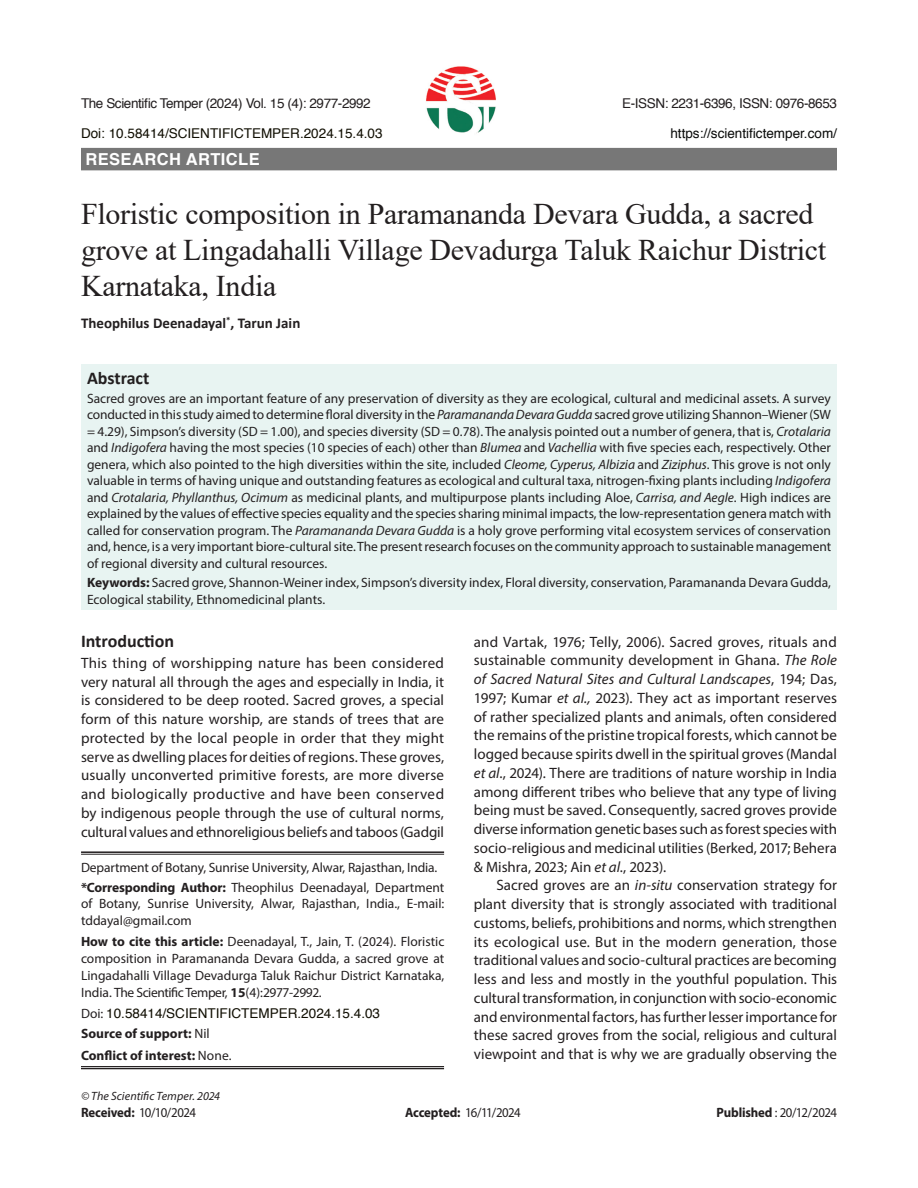
<style>
.page{position:relative;width:918px;height:1188px;background:#fff}
.page>*{position:absolute;margin:0;border:0;box-sizing:border-box;transform-origin:0 0}
.article_head{font:30px/36px "Times New Roman";letter-spacing:-.01em;color:#231f20}
.Sub-Head-1{font:700 18px "Calibri";color:#231f20}
.Subject{font:700 16.5px "Helvetica";letter-spacing:.025em;color:#fff}
.Body_flush{font:15px/18.8px "Myriad Pro";letter-spacing:-.005em;color:#231f20;text-align:justify}
.text{font:15px/18.8px "Myriad Pro";color:#231f20;text-align:justify}
.author{font:700 15px "Calibri";color:#231f20}
.Abstract{font:13.5px/16.5px "Myriad Pro";color:#231f20;text-align:justify}
.affiliation{font:13.5px/17.2px "Myriad Pro";letter-spacing:-.005em;color:#231f20;text-align:justify}
.Running_Head{font:13.5px "Helvetica";letter-spacing:-.03em;color:#231f20}
.ref{font:13.5px "Myriad Pro";letter-spacing:-.045em;color:#231f20;scale:.95 1}
.affiliation-2{font:700 13.5px "Myriad Pro";color:#231f20}
.affiliation-3{font:13.5px "Helvetica";color:#100e02}
.Running_Head-2{font:13.5px "Helvetica";color:#100e02}
.Running_Head-3{font:13.5px "Helvetica";color:#0a0b0a}
.Bottom_1st_page{font:italic 12px "Myriad Pro";letter-spacing:.005em;color:#231f20}
.s1{font-style:italic}
.s2{font-weight:700}
.s3{font-family:"Myriad Pro";color:#231f20}
.s4{font-weight:400}
</style>
<div class="page">
<div style="left:81px;top:365px;width:756px;height:245px;background:#e8f4f2"></div>
<div style="left:81px;top:148px;width:756px;height:22px;background:#777"></div>
<hr style="left:81px;top:851px;width:363px;height:2px;background:#231f20">
<hr style="left:81px;top:854px;width:363px;height:1px;background:#231f20">
<hr style="left:81px;top:1066px;width:363px;height:1px;background:#231f20">
<hr style="left:81px;top:1068px;width:363px;height:1px;background:#231f20">
<img style="left:426px;top:66px;width:70px;height:68px">
<p class="Running_Head" style="left:81px;top:92px;width:291px">The Scientific Temper (2024) Vol. 15 (4): 2977-2992</p>
<p class="Running_Head" style="left:622px;top:92px;width:216px">E-ISSN: 2231-6396, ISSN: 0976-8653</p>
<p class="Running_Head-2" style="left:81px;top:122px;width:303px">Doi: 10.58414/SCIENTIFICTEMPER.2024.15.4.03</p>
<p class="Running_Head-3" style="left:670px;top:122px;width:168px">https://scientifictemper.com/</p>
<p class="Subject" style="left:86px;top:146px;width:176px">RESEARCH ARTICLE</p>
<p class="article_head" style="left:81px;top:195px;width:747px">Floristic composition in Paramananda Devara Gudda, a sacred grove at Lingadahalli Village Devadurga Taluk Raichur District<br>Karnataka, India</p>
<p class="author" style="left:81px;top:312px;width:221px">Theophilus Deenadayal<sup>*</sup>, Tarun Jain</p>
<p class="Sub-Head-1" style="left:87px;top:365px;width:64px">Abstract</p>
<p class="Abstract" style="left:87px;top:390px;width:746px">Sacred groves are an important feature of any preservation of diversity as they are ecological, cultural and medicinal assets. A survey conducted in this study aimed to determine floral diversity in the <span class="s1">Paramananda Devara Gudda</span> sacred grove utilizing Shannon–Wiener (SW = 4.29), Simpson’s diversity (SD = 1.00), and species diversity (SD = 0.78). The analysis pointed out a number of genera, that is, <span class="s1">Crotalaria </span>and <span class="s1">Indigofera</span> having the most species (10 species of each) other than <span class="s1">Blumea</span> and <span class="s1">Vachellia</span> with five species each, respectively. Other genera, which also pointed to the high diversities within the site, included <span class="s1">Cleome, Cyperus, Albizia</span> and <span class="s1">Ziziphus</span>. This grove is not only valuable in terms of having unique and outstanding features as ecological and cultural taxa, nitrogen-fixing plants including <span class="s1">Indigofera </span>and <span class="s1">Crotalaria, Phyllanthus, Ocimum</span> as medicinal plants, and multipurpose plants including Aloe, <span class="s1">Carrisa, and Aegle</span>. High indices are explained by the values of effective species equality and the species sharing minimal impacts, the low-representation genera match with called for conservation program. The <span class="s1">Paramananda Devara Gudda</span> is a holy grove performing vital ecosystem services of conservation and, hence, is a very important biore-cultural site. The present research focuses on the community approach to sustainable management of regional diversity and cultural resources.</p>
<p class="Abstract" style="left:87px;top:574px;width:746px"><span class="s2">Keywords:</span> Sacred grove, Shannon-Weiner index, Simpson’s diversity index, Floral diversity, conservation, Paramananda Devara Gudda,<br>Ecological stability, Ethnomedicinal plants.</p>
<p class="Sub-Head-1" style="left:81px;top:628px;width:95px">Introduction</p>
<p class="Body_flush" style="left:81px;top:653px;width:365px">This thing of worshipping nature has been considered very natural all through the ages and especially in India, it is considered to be deep rooted. Sacred groves, a special form of this nature worship, are stands of trees that are protected by the local people in order that they might serve as dwelling places for deities of regions. These groves, usually unconverted primitive forests, are more diverse and biologically productive and have been conserved by indigenous people through the use of cultural norms, cultural values and ethnoreligious beliefs and taboos (Gadgil</p>
<p class="affiliation" style="left:81px;top:858px;width:358px">Department of Botany, Sunrise University, Alwar, Rajasthan, India.</p>
<p class="affiliation" style="left:81px;top:879px;width:365px;line-height:16.8px"><span class="s2">*Corresponding Author:</span> Theophilus Deenadayal, Department of Botany, Sunrise University, Alwar, Rajasthan, India., E-mail: tddayal@gmail.com</p>
<p class="affiliation" style="left:81px;top:932px;width:365px"><span class="s2">How to cite this article:</span> Deenadayal, T., Jain, T. (2024). Floristic composition in Paramananda Devara Gudda, a sacred grove at Lingadahalli Village Devadurga Taluk Raichur District Karnataka, India. The Scientific Temper, <span class="s2">15</span>(4):2977-2992.</p>
<p class="affiliation-3" style="left:81px;top:1003px;width:301px"><span class="s3">Doi:</span> 10.58414/SCIENTIFICTEMPER.2024.15.4.03</p>
<p class="affiliation-2" style="left:81px;top:1025px;width:130px">Source of support: <span class="s4">Nil</span></p>
<p class="affiliation-2" style="left:81px;top:1046px;width:152px">Conflict of interest: <span class="s4">None.</span></p>
<p class="Body_flush" style="left:474px;top:632px;width:365px">and Vartak, 1976; Telly, 2006). Sacred groves, rituals and sustainable community development in Ghana. <span class="s1">The Role of Sacred Natural Sites and Cultural Landscapes</span>, 194; Das, 1997; Kumar <span class="s1">et al.,</span> 2023). They act as important reserves of rather specialized plants and animals, often considered the remains of the pristine tropical forests, which cannot be logged because spirits dwell in the spiritual groves (Mandal <span class="s1">et al</span>., 2024). There are traditions of nature worship in India among different tribes who believe that any type of living being must be saved. Consequently, sacred groves provide diverse information genetic bases such as forest species with socio-religious and medicinal utilities (Berked, 2017; Behera &amp; Mishra, 2023; Ain <span class="s1">et al</span>., 2023).</p>
<p class="text" style="left:474px;top:876px;width:365px;text-indent:22px">Sacred groves are an <span class="s1">in-situ</span> conservation strategy for plant diversity that is strongly associated with traditional customs, beliefs, prohibitions and norms, which strengthen its ecological use. But in the modern generation, those traditional values and socio-cultural practices are becoming less and less and mostly in the youthful population. This cultural transformation, in conjunction with socio-economic and environmental factors, has further lesser importance for these sacred groves from the social, religious and cultural viewpoint and that is why we are gradually observing the</p>
<p class="Bottom_1st_page" style="left:81px;top:1089px;width:141px">© The Scientific Temper. 2024</p>
<p class="ref" style="left:81px;top:1104px;width:123px"><span class="s2">Received:</span> 10/10/2024</p>
<p class="ref" style="left:405px;top:1104px;width:123px"><span class="s2">Accepted:</span> 16/11/2024</p>
<p class="ref" style="left:717px;top:1104px;width:128px"><span class="s2">Published</span> : 20/12/2024</p>
</div>
